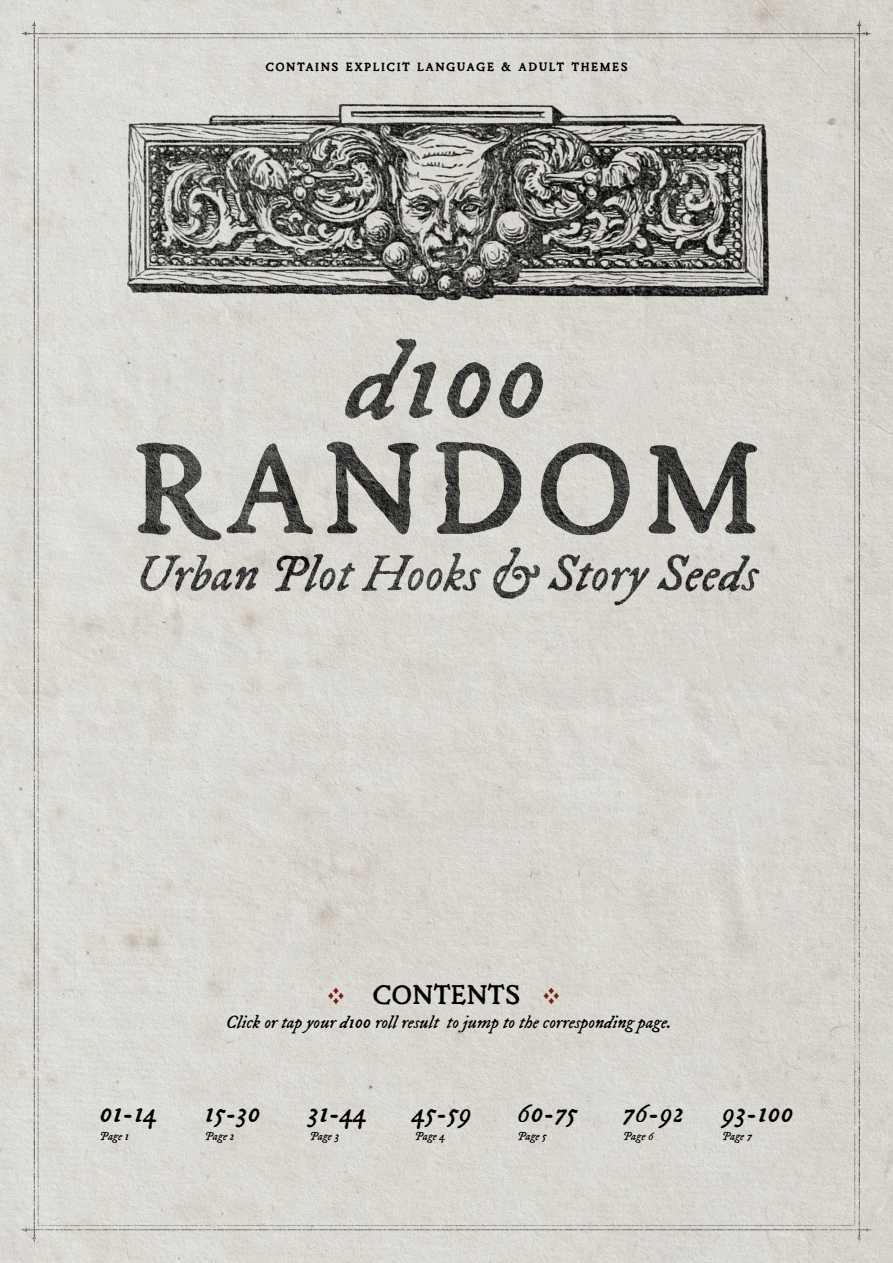
<style>
.page{position:relative;width:893px;height:1263px;background:#fff}
.page>*{position:absolute;margin:0;border:0;box-sizing:border-box;transform-origin:0 0}
.t1{font:45px "Tale Of Kings";color:#771e13}
.t2{font:28.5px "IM FELL DW Pica Italic";color:#000}
.t3{font:27px "Folklore";color:#000}
.t4{font:18px "IM FELL DW Pica Italic";color:#000}
.t5{font:700 12px "Folklore";letter-spacing:.12em;color:#000}
.t6{font:12px "IM FELL DW Pica Italic";color:#000}
</style>
<div class="page">
<img style="left:0;top:0;width:893px;height:1263px">
<p class="t5" style="left:265px;top:60px;width:364px">CONTAINS EXPLICIT LANGUAGE &amp; ADULT THEMES</p>
<p class="t1" style="left:325px;top:967px;width:29px">.</p>
<p class="t3" style="left:372px;top:979px;width:150px">CONTENTS</p>
<p class="t1" style="left:540px;top:967px;width:29px">.</p>
<p class="t4" style="left:226px;top:1011px;width:447px">Click or tap your d100 roll result to jump to the corresponding page.</p>
<p class="t2" style="left:100px;top:1096px;width:59px">01-14</p>
<p class="t6" style="left:100px;top:1129px;width:31px">Page 1</p>
<p class="t6" style="left:205px;top:1129px;width:31px">Page 2</p>
<p class="t2" style="left:205px;top:1096px;width:57px">15-30</p>
<p class="t2" style="left:308px;top:1096px;width:60px">31-44</p>
<p class="t6" style="left:309px;top:1129px;width:31px">Page 3</p>
<p class="t2" style="left:412px;top:1096px;width:61px">45-59</p>
<p class="t6" style="left:414px;top:1129px;width:32px">Page 4</p>
<p class="t2" style="left:517px;top:1096px;width:62px">60-75</p>
<p class="t6" style="left:517px;top:1129px;width:31px">Page 5</p>
<p class="t2" style="left:623px;top:1096px;width:62px">76-92</p>
<p class="t6" style="left:623px;top:1129px;width:32px">Page 6</p>
<p class="t2" style="left:722px;top:1096px;width:73px">93-100</p>
<p class="t6" style="left:722px;top:1129px;width:32px">Page 7</p>
</div>
